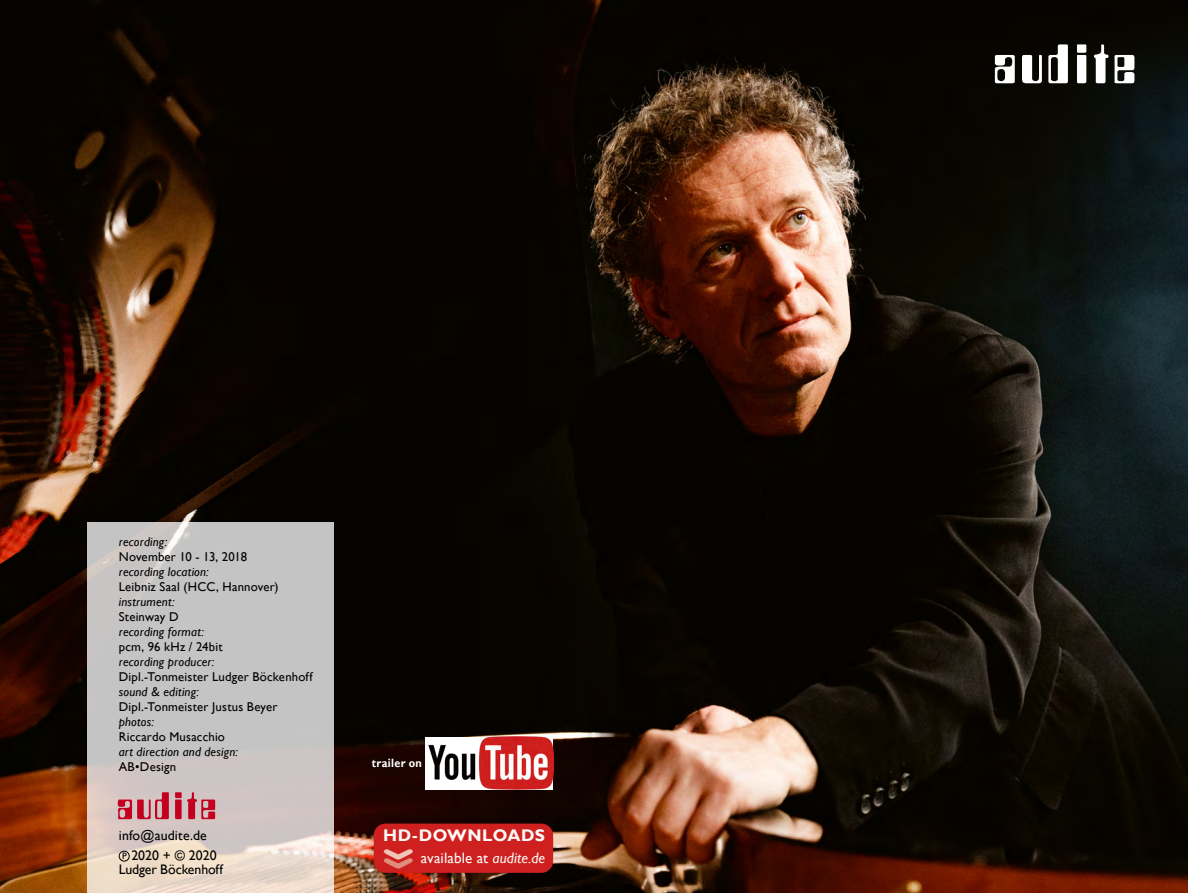
<style>
.page{position:relative;width:1188px;height:893px;background:#fff}
.page>*{position:absolute;margin:0;border:0;box-sizing:border-box;transform-origin:0 0}
.t1{font:63.45px "Arial Rounded MT Bold";color:#e18d7c;scale:.77 1}
.t2{font:700 16.8px "Gill Sans";letter-spacing:.025em;color:#fef9f6}
.t3{font:15.15px "Gill Sans";letter-spacing:.005em;color:#fef9f6}
.t4{font:13.8px/20.5px "Gill Sans";color:#000}
.t5{font:12.75px "Gill Sans";letter-spacing:.015em;color:#000}
.t6{font:italic 12.75px "Gill Sans";letter-spacing:.015em;color:#000}
.t7{font:700 12px "Gill Sans";letter-spacing:.025em;color:#fff;scale:.91 1}
.s1{font-size:9.3px}
.s2{font-style:italic}
.s3{color:#f1c5b7}
</style>
<div class="page">
<img style="left:0;top:0;width:1188px;height:893px">
<img style="left:992px;top:27px;width:144px;height:72px">
<svg style="left:87px;top:522px;width:247px;height:371px;background:#cdc8c5"></svg>
<div style="left:119px;top:850px;width:11px;height:11px;border:1px solid #000;border-radius:50%"></div>
<img style="left:117px;top:783px;width:99px;height:40px">
<div style="left:374px;top:823px;width:179px;height:49px;background:#cd201f;border-radius:12px"></div>
<img style="left:428px;top:737px;width:125px;height:52px">
<p class="t6" style="left:119px;top:534px;width:50px">recording:</p>
<p class="t5" style="left:119px;top:549px;width:130px">November 10 - 13, 2018</p>
<p class="t6" style="left:119px;top:564px;width:91px">recording location:</p>
<p class="t5" style="left:119px;top:579px;width:161px">Leibniz Saal (HCC, Hannover)</p>
<p class="t6" style="left:119px;top:594px;width:57px">instrument:</p>
<p class="t5" style="left:119px;top:609px;width:61px">Steinway D</p>
<p class="t6" style="left:119px;top:624px;width:87px">recording format:</p>
<p class="t5" style="left:119px;top:639px;width:105px">pcm, 96 kHz / 24bit</p>
<p class="t6" style="left:119px;top:654px;width:97px">recording producer:</p>
<p class="t5" style="left:119px;top:669px;width:195px">Dipl.-Tonmeister Ludger Böckenhoff</p>
<p class="t6" style="left:119px;top:684px;width:82px">sound &amp; editing:</p>
<p class="t5" style="left:119px;top:699px;width:160px">Dipl.-Tonmeister Justus Beyer</p>
<p class="t6" style="left:119px;top:714px;width:37px">photos:</p>
<p class="t5" style="left:119px;top:729px;width:108px">Riccardo Musacchio</p>
<p class="t6" style="left:119px;top:744px;width:121px">art direction and design:</p>
<p class="t5" style="left:119px;top:759px;width:59px">AB•Design</p>
<p class="t4" style="left:119px;top:824px;width:99px">info@audite.de<br><span class="s1">P</span> 2020 + © 2020</p>
<p class="t4" style="left:119px;top:859px;width:105px">Ludger Böckenhoff</p>
<p class="t7" style="left:372px;top:755px;width:56px">trailer on</p>
<h2 class="t2" style="left:383px;top:825px;width:164px">HD-DOWNLOADS</h2>
<p class="t3" style="left:421px;top:849px;width:126px">available at <span class="s2">audite.de</span></p>
<h1 class="t1" style="left:355px;top:872px;width:37px;rotate:-90deg">‹<span class="s3">‹</span></h1>
</div>
